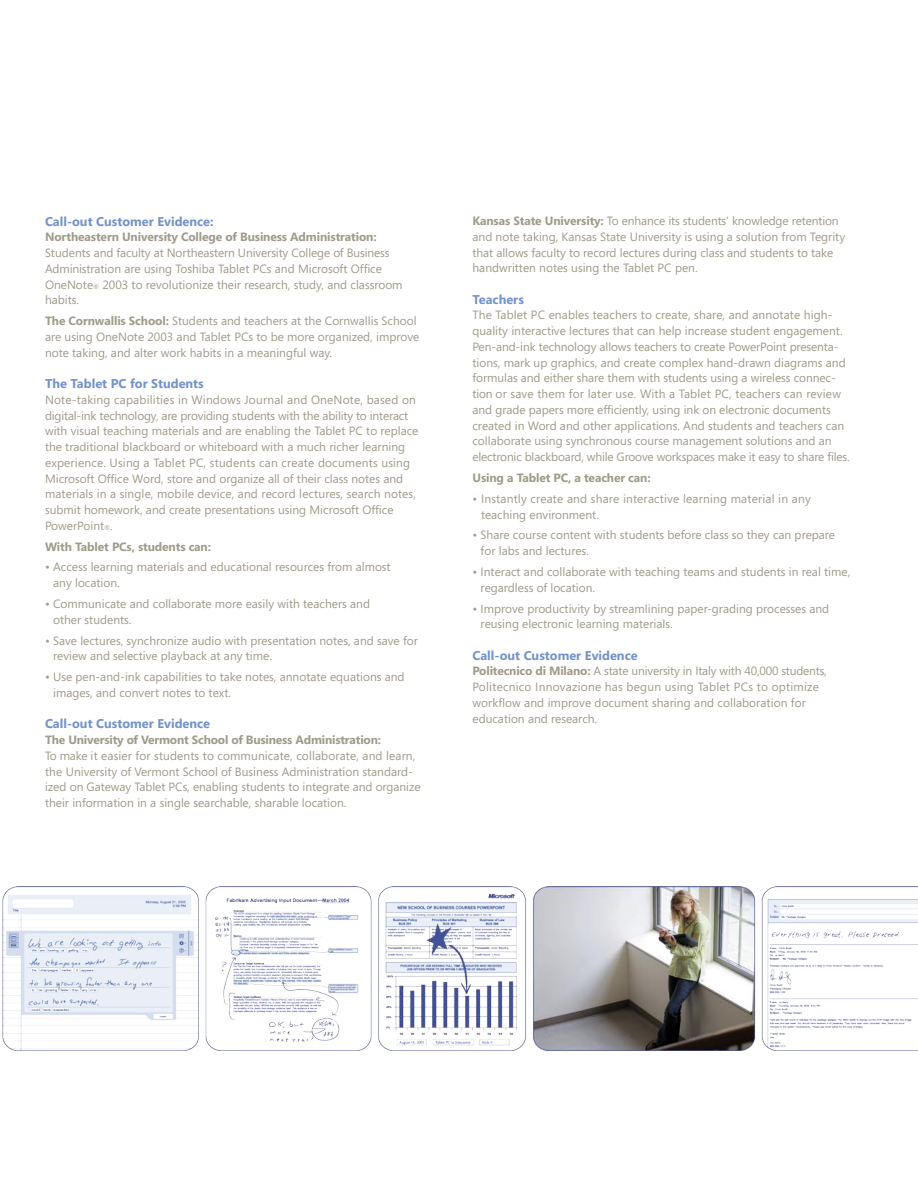
<style>
.page{position:relative;width:918px;height:1188px;background:#fff}
.page>*{position:absolute;margin:0;border:0;box-sizing:border-box;transform-origin:0 0}
.sub{font:700 12.75px "Segoe";color:#7292ca}
.top_10_copy{font:12px/15.8px "Segoe";color:#a09a8a}
.top_10_copy-2{font:700 12px "Segoe";letter-spacing:-.01em;color:#a09a8a}
.s1{font-weight:700}
.s2{font-size:6.75px}
</style>
<div class="page">
<img style="left:2px;top:887px;width:916px;height:163px">
<p class="sub" style="left:45px;top:212px;width:170px">Call-out Customer Evidence:</p>
<p class="top_10_copy" style="left:45px;top:229px;width:359px"><span class="s1">Northeastern University College of Business Administration:<br></span>Students and faculty at Northeastern University College of Business Administration are using Toshiba Tablet PCs and Microsoft Office OneNote<span class="s2">®</span> 2003 to revolutionize their research, study, and classroom habits.</p>
<p class="top_10_copy" style="left:45px;top:313px;width:376px"><span class="s1">The Cornwallis School:</span> Students and teachers at the Cornwallis School are using OneNote 2003 and Tablet PCs to be more organized, improve note taking, and alter work habits in a meaningful way.</p>
<p class="sub" style="left:45px;top:374px;width:160px">The Tablet PC for Students</p>
<p class="top_10_copy" style="left:45px;top:391px;width:375px">Note-taking capabilities in Windows Journal and OneNote, based on digital-ink technology, are providing students with the ability to interact with visual teaching materials and are enabling the Tablet PC to replace the traditional blackboard or whiteboard with a much richer learning experience. Using a Tablet PC, students can create documents using Microsoft Office Word, store and organize all of their class notes and materials in a single, mobile device, and record lectures, search notes, submit homework, and create presentations using Microsoft Office PowerPoint<span class="s2">®</span>.</p>
<p class="top_10_copy-2" style="left:45px;top:538px;width:168px">With Tablet PCs, students can:</p>
<p class="top_10_copy" style="left:53px;top:559px;width:339px;text-indent:-8px">• Access learning materials and educational resources from almost any location.</p>
<p class="top_10_copy" style="left:53px;top:596px;width:318px;text-indent:-8px">• Communicate and collaborate more easily with teachers and other students.</p>
<p class="top_10_copy" style="left:53px;top:632px;width:366px;text-indent:-8px">• Save lectures, synchronize audio with presentation notes, and save for review and selective playback at any time.</p>
<p class="top_10_copy" style="left:53px;top:669px;width:353px;text-indent:-8px">• Use pen-and-ink capabilities to take notes, annotate equations and images, and convert notes to text.</p>
<p class="sub" style="left:45px;top:715px;width:167px">Call-out Customer Evidence</p>
<p class="top_10_copy" style="left:45px;top:732px;width:377px"><span class="s1">The University of Vermont School of Business Administration:<br></span>To make it easier for students to communicate, collaborate, and learn, the University of Vermont School of Business Administration standard&shy;ized on Gateway Tablet PCs, enabling students to integrate and organize their information in a single searchable, sharable location.</p>
<p class="top_10_copy" style="left:472px;top:213px;width:374px"><span class="s1">Kansas State University:</span> To enhance its students’ knowledge retention and note taking, Kansas State University is using a solution from Tegrity that allows faculty to record lectures during class and students to take handwritten notes using the Tablet PC pen.</p>
<p class="sub" style="left:472px;top:290px;width:53px">Teachers</p>
<p class="top_10_copy" style="left:472px;top:307px;width:379px">The Tablet PC enables teachers to create, share, and annotate high&shy;quality interactive lectures that can help increase student engagement.<br>Pen-and-ink technology allows teachers to create PowerPoint presenta&shy;tions, mark up graphics, and create complex hand-drawn diagrams and formulas and either share them with students using a wireless connec&shy;tion or save them for later use. With a Tablet PC, teachers can review and grade papers more efficiently, using ink on electronic documents created in Word and other applications. And students and teachers can collaborate using synchronous course management solutions and an electronic blackboard, while Groove workspaces make it easy to share files.</p>
<p class="top_10_copy-2" style="left:472px;top:469px;width:180px">Using a Tablet PC, a teacher can:</p>
<p class="top_10_copy" style="left:481px;top:490px;width:331px;text-indent:-9px">• Instantly create and share interactive learning material in any teaching environment.</p>
<p class="top_10_copy" style="left:481px;top:527px;width:356px;text-indent:-8px">• Share course content with students before class so they can prepare for labs and lectures.</p>
<p class="top_10_copy" style="left:481px;top:564px;width:371px;text-indent:-8px">• Interact and collaborate with teaching teams and students in real time, regardless of location.</p>
<p class="top_10_copy" style="left:481px;top:600px;width:350px;text-indent:-8px">• Improve productivity by streamlining paper-grading processes and reusing electronic learning materials.</p>
<p class="sub" style="left:472px;top:646px;width:167px">Call-out Customer Evidence</p>
<p class="top_10_copy" style="left:472px;top:663px;width:356px"><span class="s1">Politecnico di Milano:</span> A state university in Italy with 40,000 students, Politecnico Innovazione has begun using Tablet PCs to optimize workflow and improve document sharing and collaboration for education and research.</p>
</div>
